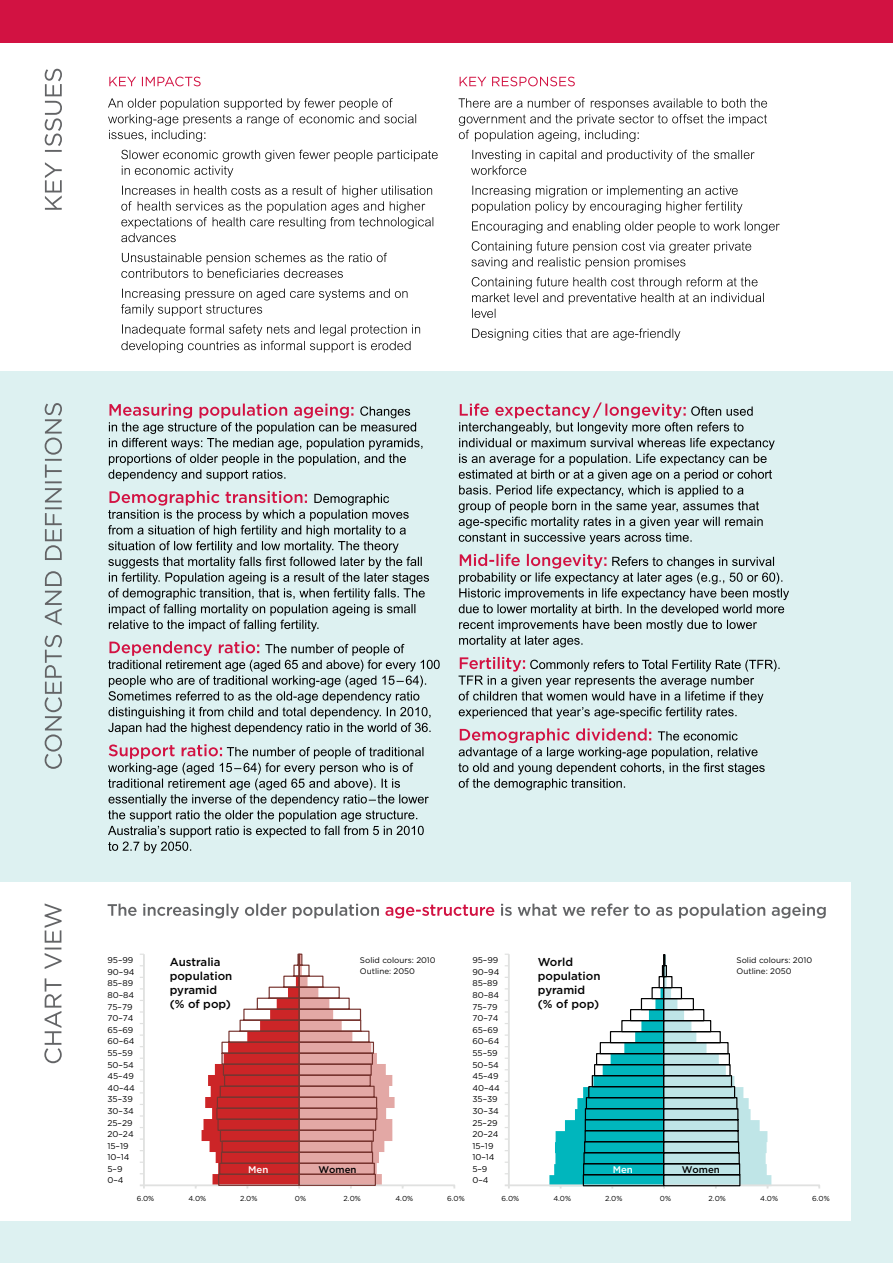
<style>
.page{position:relative;width:893px;height:1263px;background:#fff}
.page>*{position:absolute;margin:0;border:0;box-sizing:border-box;transform-origin:0 0}
.t1{font:500 11.55px/14.1px "Gotham";color:#000}
.t2{font:500 9.6px "Gotham";color:#000}
.t3{font:500 9.6px "Gotham";color:#fff}
.t4{font:8.4px/11.6px "Gotham";color:#010101}
.t5{font:8.1px/10.8px "Gotham";color:#000}
.t6{font:7.2px "Gotham";color:#010101}
</style>
<div class="page">
<div style="left:0;top:372px;width:893px;height:891px;background:#ddf1f1"></div>
<div style="left:0;top:882px;width:850px;height:338px;background:#fff"></div>
<div style="left:0;top:0;width:893px;height:43px;background:#d21242"></div>
<svg style="left:44px;top:903px;width:18px;height:160px"></svg>
<svg style="left:140px;top:953px;width:315px;height:236px"></svg>
<svg style="left:505px;top:953px;width:315px;height:236px"></svg>
<svg style="left:501px;top:903px;width:325px;height:15px"></svg>
<svg style="left:385px;top:905px;width:109px;height:13px"></svg>
<svg style="left:108px;top:904px;width:271px;height:14px"></svg>
<svg style="left:472px;top:328px;width:208px;height:12px"></svg>
<svg style="left:472px;top:277px;width:292px;height:41px"></svg>
<svg style="left:471px;top:241px;width:280px;height:28px"></svg>
<svg style="left:472px;top:221px;width:308px;height:12px"></svg>
<svg style="left:472px;top:186px;width:270px;height:27px"></svg>
<svg style="left:471px;top:150px;width:284px;height:25px"></svg>
<svg style="left:459px;top:98px;width:308px;height:44px"></svg>
<svg style="left:460px;top:77px;width:115px;height:9px"></svg>
<svg style="left:121px;top:324px;width:299px;height:29px"></svg>
<svg style="left:121px;top:289px;width:287px;height:27px"></svg>
<svg style="left:121px;top:253px;width:266px;height:25px"></svg>
<svg style="left:121px;top:185px;width:312px;height:57px"></svg>
<svg style="left:121px;top:150px;width:317px;height:27px"></svg>
<svg style="left:108px;top:98px;width:308px;height:44px"></svg>
<svg style="left:109px;top:77px;width:92px;height:9px"></svg>
<svg style="left:458px;top:728px;width:307px;height:62px"></svg>
<svg style="left:458px;top:657px;width:322px;height:62px"></svg>
<svg style="left:459px;top:554px;width:330px;height:93px"></svg>
<svg style="left:459px;top:402px;width:316px;height:142px"></svg>
<svg style="left:108px;top:744px;width:321px;height:109px"></svg>
<svg style="left:108px;top:641px;width:332px;height:94px"></svg>
<svg style="left:108px;top:491px;width:321px;height:141px"></svg>
<svg style="left:108px;top:404px;width:314px;height:77px"></svg>
<svg style="left:45px;top:403px;width:17px;height:366px"></svg>
<svg style="left:45px;top:69px;width:17px;height:141px"></svg>
<p class="t4" style="left:107px;top:954px;width:29px">95–99<br>90–94<br>85–89<br>80–84</p>
<p class="t4" style="left:107px;top:1012px;width:28px">70–74</p>
<p class="t4" style="left:107px;top:1035px;width:29px">60–64</p>
<p class="t4" style="left:107px;top:1000px;width:27px">75–79</p>
<p class="t4" style="left:107px;top:1024px;width:28px">65–69</p>
<p class="t4" style="left:107px;top:1047px;width:29px">55–59<br>50–54<br>45–49<br>40–44<br>35–39<br>30–34<br>25–29<br>20–24<br>15–19<br>10–14<br>5–9<br>0–4</p>
<h1 class="t1" style="left:170px;top:954px;width:64px">Australia population pyramid (% of pop)</h1>
<p class="t5" style="left:360px;top:954px;width:77px">Solid colours: 2010<br>Outline: 2050</p>
<p class="t5" style="left:736px;top:954px;width:77px">Solid colours: 2010<br>Outline: 2050</p>
<p class="t4" style="left:472px;top:954px;width:29px">95–99<br>90–94<br>85–89<br>80–84</p>
<p class="t4" style="left:472px;top:1012px;width:28px">70–74</p>
<p class="t4" style="left:472px;top:1035px;width:29px">60–64</p>
<h1 class="t1" style="left:538px;top:954px;width:64px">World population pyramid (% of pop)</h1>
<p class="t4" style="left:472px;top:1000px;width:27px">75–79</p>
<p class="t4" style="left:472px;top:1024px;width:28px">65–69</p>
<p class="t4" style="left:472px;top:1047px;width:29px">55–59<br>50–54<br>45–49<br>40–44<br>35–39<br>30–34<br>25–29<br>20–24<br>15–19<br>10–14<br>5–9<br>0–4</p>
<p class="t3" style="left:248px;top:1163px;width:22px">Men</p>
<p class="t2" style="left:319px;top:1163px;width:40px">Women</p>
<p class="t3" style="left:613px;top:1163px;width:22px">Men</p>
<p class="t2" style="left:682px;top:1163px;width:40px">Women</p>
<p class="t6" style="left:137px;top:1193px;width:19px">6.0%</p>
<p class="t6" style="left:188px;top:1193px;width:19px">4.0%</p>
<p class="t6" style="left:240px;top:1193px;width:19px">2.0%</p>
<p class="t6" style="left:295px;top:1193px;width:13px">0%</p>
<p class="t6" style="left:344px;top:1193px;width:19px">2.0%</p>
<p class="t6" style="left:395px;top:1193px;width:19px">4.0%</p>
<p class="t6" style="left:447px;top:1193px;width:19px">6.0%</p>
<p class="t6" style="left:502px;top:1193px;width:19px">6.0%</p>
<p class="t6" style="left:553px;top:1193px;width:19px">4.0%</p>
<p class="t6" style="left:605px;top:1193px;width:19px">2.0%</p>
<p class="t6" style="left:660px;top:1193px;width:13px">0%</p>
<p class="t6" style="left:709px;top:1193px;width:19px">2.0%</p>
<p class="t6" style="left:760px;top:1193px;width:19px">4.0%</p>
<p class="t6" style="left:812px;top:1193px;width:19px">6.0%</p>
</div>
